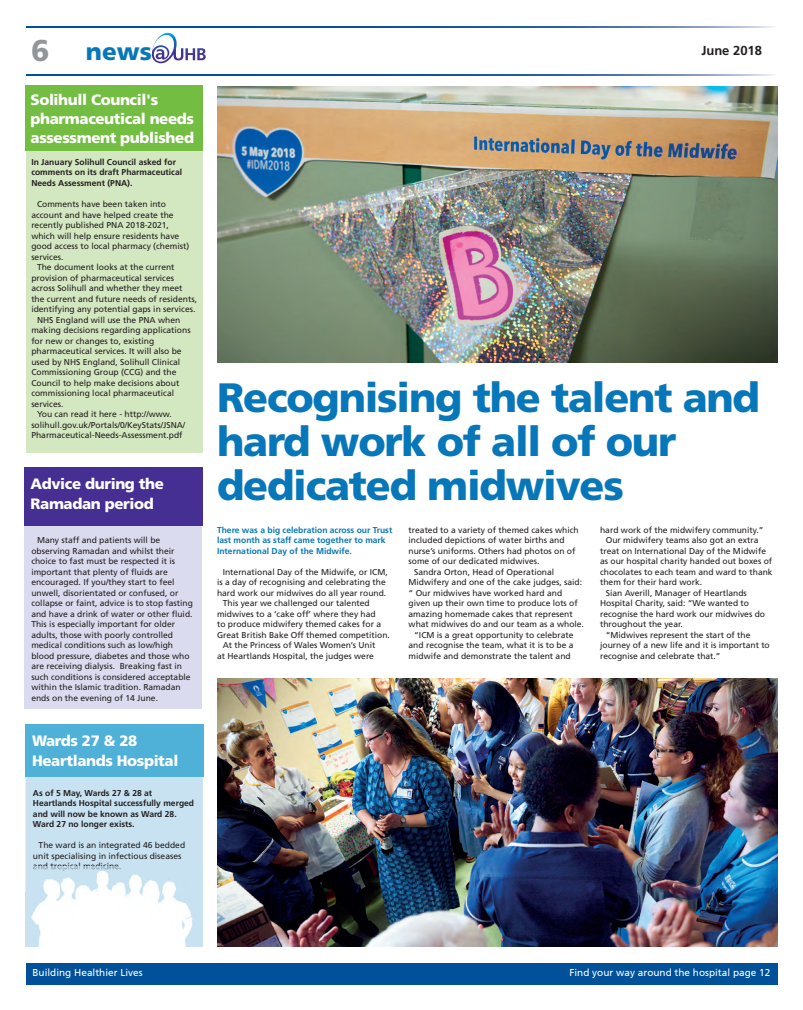
<style>
.page{position:relative;width:803px;height:1010px;background:#fff}
.page>*{position:absolute;margin:0;border:0;box-sizing:border-box;transform-origin:0 0}
.t1{font:900 41px/44px "Frutiger";letter-spacing:-.03em;color:#0777b9}
.t2{font:900 24.2px "Frutiger";color:#0777b9}
.t3{font:900 15px/19px "Frutiger";letter-spacing:-.025em;color:#fff}
.t4{font:700 13px "Frutiger";color:#231f20}
.t5{font:10px "Frutiger CE";color:#fff}
.t6{font:8.5px/10.5px "Frutiger";color:#231f20}
.t7{font:700 8.5px/10.5px "Frutiger";color:#231f20}
.t8{font:700 8.5px/10.5px "Frutiger";color:#0777b9}
.s1{font-size:30px;color:#91969b}
</style>
<div class="page">
<div style="left:26px;top:962px;width:751px;height:22px;background:#01519a"></div>
<svg style="left:26px;top:74px;width:747px;height:1px"></svg>
<svg style="left:27px;top:27px;width:747px;height:1px"></svg>
<svg style="left:152px;top:33px;width:54px;height:30px"></svg>
<div style="left:27px;top:89px;width:176px;height:364px;background:#d3e7c0"></div>
<div style="left:26px;top:85px;width:177px;height:65px;background:#74bd43"></div>
<div style="left:25px;top:467px;width:177px;height:242px;background:#dadbee"></div>
<div style="left:25px;top:467px;width:178px;height:58px;background:#452f92"></div>
<div style="left:25px;top:776px;width:178px;height:170px;background:#c8e2f2"></div>
<hr style="left:33px;top:862px;width:88px;height:3px;background:#c8e2f2">
<div style="left:25px;top:724px;width:178px;height:52px;background:#4fb0d8"></div>
<img style="left:25px;top:865px;width:36px;height:27px">
<img style="left:61px;top:870px;width:35px;height:22px">
<img style="left:96px;top:865px;width:35px;height:27px">
<img style="left:131px;top:865px;width:71px;height:27px">
<img style="left:25px;top:892px;width:177px;height:54px">
<img style="left:33px;top:865px;width:88px;height:5px">
<img style="left:217px;top:86px;width:559px;height:276px">
<img style="left:217px;top:678px;width:560px;height:268px">
<h2 class="t2" style="left:31px;top:37px;width:122px"><span class="s1">6</span> news</h2>
<h3 class="t4" style="left:701px;top:43px;width:62px">June 2018</h3>
<h3 class="t3" style="left:31px;top:90px;width:165px">Solihull Council's pharmaceutical needs assessment published</h3>
<p class="t7" style="left:31px;top:157px;width:152px">In January Solihull Council asked for comments on its draft Pharmaceutical<br>Needs Assessment (PNA).</p>
<p class="t6" style="left:37px;top:199px;width:130px">Comments have been taken into</p>
<p class="t6" style="left:31px;top:209px;width:144px">account and have helped create the</p>
<p class="t6" style="left:31px;top:220px;width:139px">recently published PNA 2018-2021,</p>
<p class="t6" style="left:31px;top:230px;width:149px">which will help ensure residents have</p>
<p class="t6" style="left:31px;top:241px;width:159px">good access to local pharmacy (chemist)</p>
<p class="t6" style="left:31px;top:251px;width:34px">services.</p>
<p class="t6" style="left:37px;top:262px;width:139px">The document looks at the current</p>
<p class="t6" style="left:31px;top:272px;width:144px">provision of pharmaceutical services</p>
<p class="t6" style="left:31px;top:283px;width:153px">across Solihull and whether they meet</p>
<p class="t6" style="left:31px;top:293px;width:167px">the current and future needs of residents,</p>
<p class="t6" style="left:31px;top:304px;width:165px">identifying any potential gaps in services.</p>
<p class="t6" style="left:37px;top:314px;width:145px">NHS England will use the PNA when</p>
<p class="t6" style="left:31px;top:325px;width:161px">making decisions regarding applications</p>
<p class="t6" style="left:31px;top:335px;width:124px">for new or changes to, existing</p>
<p class="t6" style="left:31px;top:346px;width:152px">pharmaceutical services. It will also be</p>
<p class="t6" style="left:31px;top:356px;width:150px">used by NHS England, Solihull Clinical</p>
<p class="t6" style="left:31px;top:367px;width:146px">Commissioning Group (CCG) and the</p>
<p class="t6" style="left:31px;top:377px;width:149px">Council to help make decisions about</p>
<p class="t6" style="left:31px;top:388px;width:144px">commissioning local pharmaceutical</p>
<p class="t6" style="left:31px;top:398px;width:34px">services.</p>
<p class="t6" style="left:37px;top:409px;width:136px">You can read it here - http://www.</p>
<p class="t6" style="left:31px;top:419px;width:155px">solihull.gov.uk/Portals/0/KeyStats/JSNA/</p>
<p class="t6" style="left:31px;top:430px;width:153px">Pharmaceutical-Needs-Assessment.pdf</p>
<h3 class="t3" style="left:31px;top:474px;width:135px">Advice during the<br>Ramadan period</h3>
<p class="t6" style="left:31px;top:535px;width:163px;text-indent:6px">Many staff and patients will be observing Ramadan and whilst their choice to fast must be respected it is important that plenty of fluids are encouraged. If you/they start to feel unwell, disorientated or confused, or collapse or faint, advice is to stop fasting and have a drink of water or other fluid.<br>This is especially important for older adults, those with poorly controlled medical conditions such as low/high blood pressure, diabetes and those who are receiving dialysis. Breaking fast in such conditions is considered acceptable within the Islamic tradition. Ramadan ends on the evening of 14 June.</p>
<h3 class="t3" style="left:32px;top:731px;width:148px">Wards 27 &amp; 28<br>Heartlands Hospital</h3>
<p class="t7" style="left:33px;top:787px;width:163px">As of 5 May, Wards 27 &amp; 28 at<br>Heartlands Hospital successfully merged and will now be known as Ward 28.<br>Ward 27 no longer exists.</p>
<p class="t6" style="left:33px;top:839px;width:154px;text-indent:6px">The ward is an integrated 46 bedded unit specialising in infectious diseases and tropical medicine.</p>
<h1 class="t1" style="left:217px;top:375px;width:544px">Recognising the talent and hard work of all of our dedicated midwives</h1>
<p class="t8" style="left:217px;top:524px;width:177px">There was a big celebration across our Trust last month as staff came together to mark<br>International Day of the Midwife.</p>
<p class="t6" style="left:223px;top:566px;width:166px">International Day of the Midwife, or ICM,</p>
<p class="t6" style="left:217px;top:577px;width:170px">is a day of recognising and celebrating the</p>
<p class="t6" style="left:217px;top:587px;width:171px">hard work our midwives do all year round.</p>
<p class="t6" style="left:223px;top:598px;width:148px">This year we challenged our talented</p>
<p class="t6" style="left:217px;top:608px;width:160px">midwives to a ‘cake off’ where they had</p>
<p class="t6" style="left:217px;top:619px;width:165px">to produce midwifery themed cakes for a</p>
<p class="t6" style="left:217px;top:629px;width:174px">Great British Bake Off themed competition.</p>
<p class="t6" style="left:223px;top:640px;width:154px">At the Princess of Wales Women’s Unit</p>
<p class="t6" style="left:217px;top:650px;width:158px">at Heartlands Hospital, the judges were</p>
<p class="t6" style="left:408px;top:524px;width:172px">treated to a variety of themed cakes which</p>
<p class="t6" style="left:408px;top:535px;width:157px">included depictions of water births and</p>
<p class="t6" style="left:408px;top:545px;width:168px">nurse’s uniforms. Others had photos on of</p>
<p class="t6" style="left:408px;top:556px;width:132px">some of our dedicated midwives.</p>
<p class="t6" style="left:414px;top:566px;width:141px">Sandra Orton, Head of Operational</p>
<p class="t6" style="left:408px;top:577px;width:175px">Midwifery and one of the cake judges, said:</p>
<p class="t6" style="left:408px;top:587px;width:155px">“ Our midwives have worked hard and</p>
<p class="t6" style="left:408px;top:598px;width:171px">given up their own time to produce lots of</p>
<p class="t6" style="left:408px;top:608px;width:165px">amazing homemade cakes that represent</p>
<p class="t6" style="left:408px;top:619px;width:177px">what midwives do and our team as a whole.</p>
<p class="t6" style="left:414px;top:629px;width:161px">“ICM is a great opportunity to celebrate</p>
<p class="t6" style="left:408px;top:640px;width:166px">and recognise the team, what it is to be a</p>
<p class="t6" style="left:408px;top:650px;width:164px">midwife and demonstrate the talent and</p>
<p class="t6" style="left:600px;top:524px;width:165px">hard work of the midwifery community.”</p>
<p class="t6" style="left:605px;top:535px;width:154px">Our midwifery teams also got an extra</p>
<p class="t6" style="left:600px;top:545px;width:167px">treat on International Day of the Midwife</p>
<p class="t6" style="left:600px;top:555px;width:173px">as our hospital charity handed out boxes of</p>
<p class="t6" style="left:600px;top:566px;width:174px">chocolates to each team and ward to thank</p>
<p class="t6" style="left:600px;top:576px;width:104px">them for their hard work.</p>
<p class="t6" style="left:605px;top:587px;width:143px">Sian Averill, Manager of Heartlands</p>
<p class="t6" style="left:600px;top:597px;width:150px">Hospital Charity, said: “We wanted to</p>
<p class="t6" style="left:600px;top:608px;width:166px">recognise the hard work our midwives do</p>
<p class="t6" style="left:600px;top:618px;width:84px">throughout the year.</p>
<p class="t6" style="left:605px;top:629px;width:146px">“Midwives represent the start of the</p>
<p class="t6" style="left:600px;top:639px;width:171px">journey of a new life and it is important to</p>
<p class="t6" style="left:600px;top:650px;width:122px">recognise and celebrate that.”</p>
<p class="t5" style="left:32px;top:966px;width:112px">Building Healthier Lives</p>
<p class="t5" style="left:569px;top:966px;width:202px">Find your way around the hospital page 12</p>
</div>
